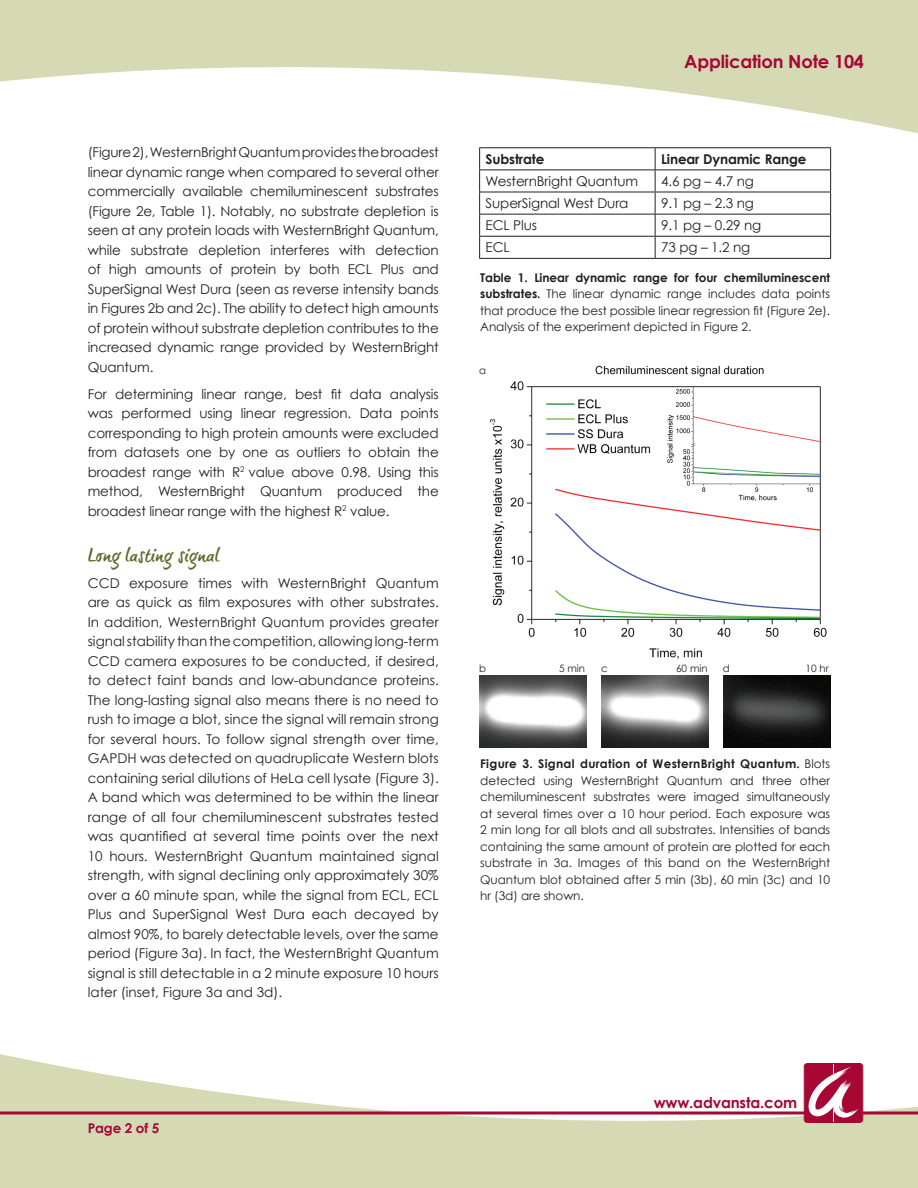
<style>
.page{position:relative;width:918px;height:1188px;background:#fff}
.page>*{position:absolute;margin:0;border:0;box-sizing:border-box;transform-origin:0 0}
.t1{font:700 18px "Century Gothic";letter-spacing:-.01em;color:#a60733}
.t2{font:18px "brush tip Terrence";letter-spacing:-.015em;color:#616a2c}
.t3{font:700 15px "Century Gothic";letter-spacing:-.01em;color:#a60733}
.t4{font:13.5px/19.5px "Century Gothic";letter-spacing:-.01em;color:#231f20;text-align:justify}
.t5{font:700 13.5px "Century Gothic";letter-spacing:-.01em;color:#231f20}
.t6{font:700 13.5px "Century Gothic";letter-spacing:-.01em;color:#a60733}
.t7{font:12px/16.5px "Century Gothic";letter-spacing:-.005em;color:#231f20;text-align:justify}
.t8{font:10.2px "Century Gothic";color:#231f20}
.s1{font-weight:700}
</style>
<div class="page">
<svg style="left:0;top:0;width:918px;height:134px;fill:#d5d9b4"></svg>
<svg style="left:0;top:1054px;width:918px;height:134px;fill:#d5d9b4"></svg>
<hr style="left:0;top:1112px;width:918px;height:2px;background:#a60733">
<svg style="left:804px;top:1064px;width:59px;height:58px"></svg>
<div style="left:804px;top:1063px;width:59px;height:60px;border:1px solid #a60733;border-radius:3px"></div>
<hr style="left:479px;top:147px;width:176px;height:1px;background:#231f20">
<hr style="left:655px;top:147px;width:176px;height:1px;background:#231f20">
<hr style="left:479px;top:170px;width:176px;height:1px;background:#231f20">
<hr style="left:655px;top:170px;width:176px;height:1px;background:#231f20">
<hr style="left:479px;top:192px;width:176px;height:1px;background:#231f20">
<hr style="left:655px;top:192px;width:176px;height:1px;background:#231f20">
<hr style="left:479px;top:214px;width:176px;height:1px;background:#231f20">
<hr style="left:655px;top:214px;width:176px;height:1px;background:#231f20">
<hr style="left:479px;top:236px;width:176px;height:1px;background:#231f20">
<svg style="left:479px;top:148px;width:1px;height:110px"></svg>
<hr style="left:655px;top:236px;width:176px;height:1px;background:#231f20">
<svg style="left:655px;top:148px;width:1px;height:110px"></svg>
<svg style="left:830px;top:148px;width:1px;height:110px"></svg>
<hr style="left:479px;top:258px;width:176px;height:1px;background:#231f20">
<hr style="left:655px;top:258px;width:176px;height:1px;background:#231f20">
<img style="left:489px;top:365px;width:338px;height:294px">
<img style="left:479px;top:676px;width:108px;height:71px">
<img style="left:723px;top:676px;width:107px;height:71px">
<img style="left:601px;top:676px;width:107px;height:71px">
<p class="t4" style="left:88px;top:143px;width:353px">(Figure 2), WesternBright Quantum provides the broadest linear dynamic range when compared to several other commercially available chemiluminescent substrates (Figure 2e, Table 1). Notably, no substrate depletion is seen at any protein loads with WesternBright Quantum, while substrate depletion interferes with detection of high amounts of protein by both ECL Plus and SuperSignal West Dura (seen as reverse intensity bands in Figures 2b and 2c). The ability to detect high amounts of protein without substrate depletion contributes to the increased dynamic range provided by WesternBright Quantum.</p>
<p class="t4" style="left:88px;top:384px;width:353px">For determining linear range, best fit data analysis was performed using linear regression. Data points corresponding to high protein amounts were excluded from datasets one by one as outliers to obtain the broadest range with R<sup>2</sup> value above 0.98. Using this method, WesternBright Quantum produced the broadest linear range with the highest R<sup>2</sup> value.</p>
<h1 class="t2" style="left:88px;top:544px;width:134px">Long lasting signal</h1>
<p class="t4" style="left:88px;top:573px;width:353px">CCD exposure times with WesternBright Quantum are as quick as film exposures with other substrates.<br>In addition, WesternBright Quantum provides greater signal stability than the competition, allowing long-term CCD camera exposures to be conducted, if desired, to detect faint bands and low-abundance proteins.<br>The long-lasting signal also means there is no need to rush to image a blot, since the signal will remain strong for several hours. To follow signal strength over time, GAPDH was detected on quadruplicate Western blots containing serial dilutions of HeLa cell lysate (Figure 3).<br>A band which was determined to be within the linear range of all four chemiluminescent substrates tested was quantified at several time points over the next 10 hours. WesternBright Quantum maintained signal strength, with signal declining only approximately 30% over a 60 minute span, while the signal from ECL, ECL Plus and SuperSignal West Dura each decayed by almost 90%, to barely detectable levels, over the same period (Figure 3a). In fact, the WesternBright Quantum signal is still detectable in a 2 minute exposure 10 hours later (inset, Figure 3a and 3d).</p>
<p class="t6" style="left:88px;top:1120px;width:73px">Page 2 of 5</p>
<h1 class="t1" style="left:684px;top:50px;width:181px">Application Note 104</h1>
<p class="t5" style="left:486px;top:150px;width:60px">Substrate</p>
<p class="t5" style="left:661px;top:150px;width:147px">Linear Dynamic Range</p>
<p class="t4" style="left:486px;top:171px;width:154px">WesternBright Quantum</p>
<p class="t4" style="left:661px;top:171px;width:94px">4.6 pg – 4.7 ng</p>
<p class="t4" style="left:486px;top:193px;width:144px">SuperSignal West Dura</p>
<p class="t4" style="left:661px;top:193px;width:94px">9.1 pg – 2.3 ng</p>
<p class="t4" style="left:486px;top:215px;width:53px">ECL Plus</p>
<p class="t4" style="left:661px;top:215px;width:102px">9.1 pg – 0.29 ng</p>
<p class="t4" style="left:486px;top:238px;width:26px">ECL</p>
<p class="t4" style="left:661px;top:238px;width:91px">73 pg – 1.2 ng</p>
<p class="t7" style="left:480px;top:269px;width:352px"><span class="s1">Table 1. Linear dynamic range for four chemiluminescent substrates.</span> The linear dynamic range includes data points that produce the best possible linear regression fit (Figure 2e).<br>Analysis of the experiment depicted in Figure 2.</p>
<p class="t8" style="left:479px;top:364px;width:8px">a</p>
<p class="t8" style="left:479px;top:662px;width:8px">b</p>
<p class="t8" style="left:559px;top:662px;width:28px">5 min</p>
<p class="t8" style="left:601px;top:662px;width:8px">c</p>
<p class="t8" style="left:676px;top:662px;width:33px">60 min</p>
<p class="t8" style="left:723px;top:662px;width:8px">d</p>
<p class="t8" style="left:806px;top:662px;width:25px">10 hr</p>
<p class="t7" style="left:480px;top:756px;width:352px"><span class="s1">Figure 3. Signal duration of WesternBright Quantum.</span> Blots detected using WesternBright Quantum and three other chemiluminescent substrates were imaged simultaneously at several times over a 10 hour period. Each exposure was 2 min long for all blots and all substrates. Intensities of bands containing the same amount of protein are plotted for each substrate in 3a. Images of this band on the WesternBright Quantum blot obtained after 5 min (3b), 60 min (3c) and 10 hr (3d) are shown.</p>
<p class="t3" style="left:654px;top:1093px;width:145px">www.advansta.com</p>
</div>
